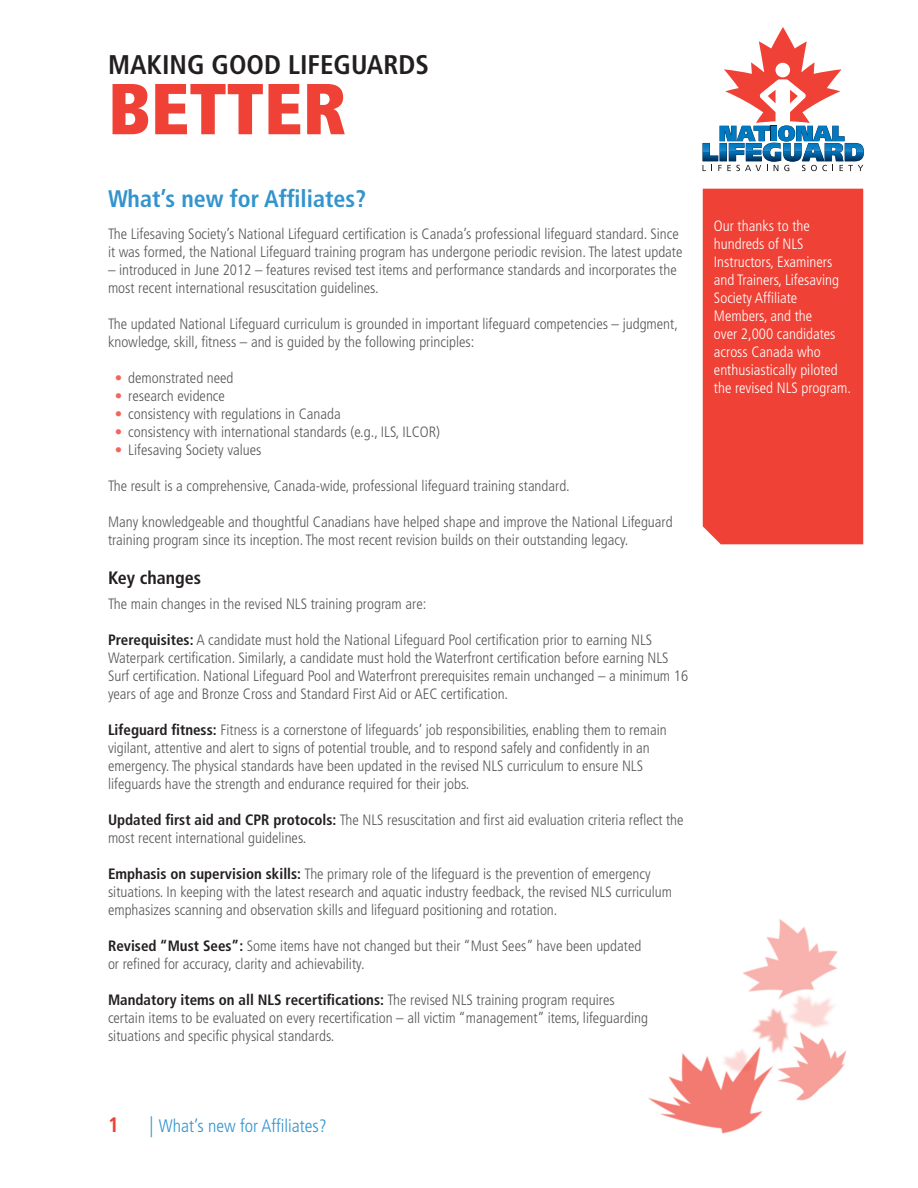
<style>
.page{position:relative;width:918px;height:1188px;background:#fff}
.page>*{position:absolute;margin:0;border:0;box-sizing:border-box;transform-origin:0 0}
.t1{font:900 condensed 72px "Frutiger";color:#ef4135}
.Main_Head{font:700 condensed 27px "Frutiger";color:#231f20}
.heading{font:700 condensed 24px "Frutiger";color:#3394cd}
.t2{font:700 condensed 21px "Frutiger";color:#ef4135}
.t3{font:300 condensed 18px "Frutiger";color:#3394cd}
.sub_head{font:700 condensed 18px "Frutiger";color:#231f20}
.body{font:300 condensed 15px/18px "Frutiger";color:#57585a}
.body-2{font:300 condensed 15px/18px "Frutiger";color:#fff}
.s1{color:#f2675d}
.s2{font-weight:700;color:#231f20}
.s3{font-size:21px}
</style>
<div class="page">
<img style="left:648px;top:919px;width:199px;height:215px">
<svg style="left:702px;top:27px;width:162px;height:144px"></svg>
<div style="left:776px;top:63px;width:14px;height:14px;background:#fff;border-radius:50%"></div>
<div style="left:703px;top:189px;width:160px;height:355px;background:#ef4135"></div>
<p class="Main_Head" style="left:108px;top:49px;width:322px">MAKING GOOD LIFEGUARDS</p>
<p class="t1" style="left:108px;top:65px;width:240px">BETTER</p>
<p class="heading" style="left:108px;top:184px;width:260px">What’s new for Affiliates?</p>
<p class="body" style="left:108px;top:225px;width:576px">The Lifesaving Society’s National Lifeguard certification is Canada’s professional lifeguard standard. Since it was formed, the National Lifeguard training program has undergone periodic revision. The latest update</p>
<p class="body" style="left:108px;top:261px;width:570px">– introduced in June 2012 – features revised test items and performance standards and incorporates the most recent international resuscitation guidelines.</p>
<p class="body" style="left:108px;top:315px;width:572px">The updated National Lifeguard curriculum is grounded in important lifeguard competencies – judgment, knowledge, skill, fitness – and is guided by the following principles:</p>
<p class="body" style="left:115px;top:369px;width:120px"><span class="s1">•</span> demonstrated need</p>
<p class="body" style="left:115px;top:387px;width:112px"><span class="s1">•</span> research evidence</p>
<p class="body" style="left:115px;top:405px;width:227px"><span class="s1">•</span> consistency with regulations in Canada</p>
<p class="body" style="left:115px;top:423px;width:327px"><span class="s1">•</span> consistency with international standards (e.g., ILS, ILCOR)</p>
<p class="body" style="left:115px;top:441px;width:148px"><span class="s1">•</span> Lifesaving Society values</p>
<p class="body" style="left:108px;top:477px;width:463px">The result is a comprehensive, Canada-wide, professional lifeguard training standard.</p>
<p class="body" style="left:108px;top:513px;width:566px">Many knowledgeable and thoughtful Canadians have helped shape and improve the National Lifeguard training program since its inception. The most recent revision builds on their outstanding legacy.</p>
<p class="sub_head" style="left:108px;top:567px;width:95px">Key changes</p>
<p class="body" style="left:108px;top:595px;width:320px">The main changes in the revised NLS training program are:</p>
<p class="body" style="left:108px;top:631px;width:582px"><span class="s2">Prerequisites:</span> A candidate must hold the National Lifeguard Pool certification prior to earning NLS Waterpark certification. Similarly, a candidate must hold the Waterfront certification before earning NLS Surf certification. National Lifeguard Pool and Waterfront prerequisites remain unchanged – a minimum 16 years of age and Bronze Cross and Standard First Aid or AEC certification.</p>
<p class="body" style="left:108px;top:721px;width:560px"><span class="s2">Lifeguard fitness:</span> Fitness is a cornerstone of lifeguards’ job responsibilities, enabling them to remain vigilant, attentive and alert to signs of potential trouble, and to respond safely and confidently in an emergency. The physical standards have been updated in the revised NLS curriculum to ensure NLS lifeguards have the strength and endurance required for their jobs.</p>
<p class="body" style="left:108px;top:811px;width:577px"><span class="s2">Updated first aid and CPR protocols:</span> The NLS resuscitation and first aid evaluation criteria reflect the most recent international guidelines.</p>
<p class="body" style="left:108px;top:865px;width:566px"><span class="s2">Emphasis on supervision skills:</span> The primary role of the lifeguard is the prevention of emergency situations. In keeping with the latest research and aquatic industry feedback, the revised NLS curriculum emphasizes scanning and observation skills and lifeguard positioning and rotation.</p>
<p class="body" style="left:108px;top:937px;width:535px"><span class="s2">Revised “Must Sees”:</span> Some items have not changed but their “Must Sees” have been updated or refined for accuracy, clarity and achievability.</p>
<p class="body" style="left:108px;top:991px;width:541px"><span class="s2">Mandatory items on all NLS recertifications:</span> The revised NLS training program requires certain items to be evaluated on every recertification – all victim “management” items, lifeguarding situations and specific physical standards.</p>
<p class="body-2" style="left:714px;top:217px;width:138px">Our thanks to the hundreds of NLS<br>Instructors, Examiners and Trainers, Lifesaving<br>Society Affiliate<br>Members, and the<br>over 2,000 candidates across Canada who enthusiastically piloted the revised NLS program.</p>
<p class="t2" style="left:108px;top:1112px;width:12px">1</p>
<p class="t3" style="left:149px;top:1115px;width:179px"><span class="s3">|</span> What’s new for Affiliates?</p>
</div>
